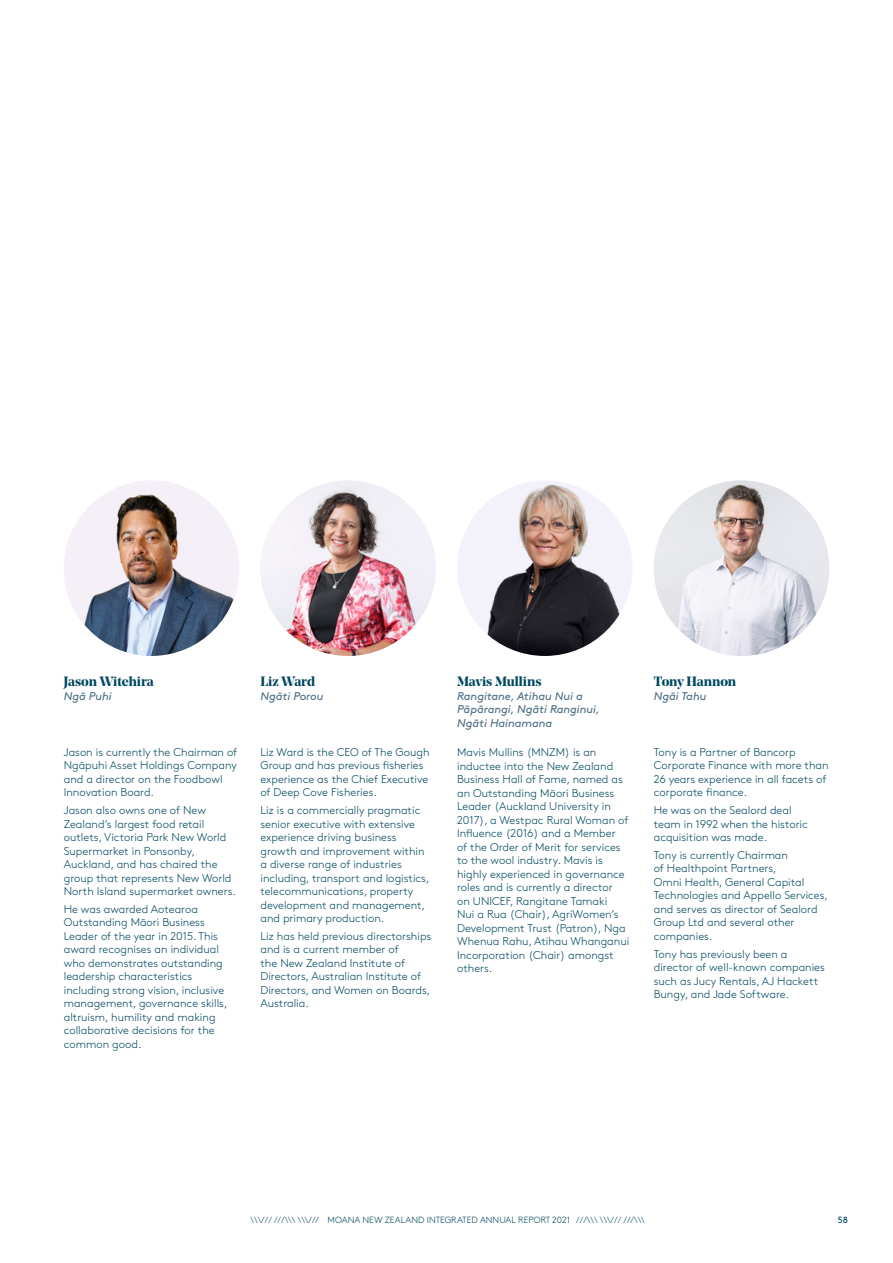
<style>
.page{position:relative;width:893px;height:1263px;background:#fff}
.page>*{position:absolute;margin:0;border:0;box-sizing:border-box;transform-origin:0 0}
.t1{font:700 13.5px "Noe Display";color:#004860}
.t2{font:300 11.25px/13.5px "Brown Pro";color:#004860}
.t3{font:italic 11.25px/13.5px "Brown Pro";color:#4d7087}
.t4{font:300 9px "Brown Pro";color:#004860}
.t5{font:9px "Brown Pro";color:#004860}
</style>
<div class="page">
<img style="left:64px;top:480px;width:175px;height:176px;border-radius:88px">
<img style="left:260px;top:480px;width:176px;height:176px;border-radius:88px">
<img style="left:457px;top:480px;width:175px;height:176px;border-radius:88px">
<img style="left:654px;top:480px;width:175px;height:176px;border-radius:88px">
<p class="t1" style="left:64px;top:673px;width:92px">Jason Witehira</p>
<p class="t3" style="left:64px;top:688px;width:49px">Ngā Puhi</p>
<p class="t2" style="left:64px;top:744px;width:175px">Jason is currently the Chairman of<br>Ngāpuhi Asset Holdings Company and a director on the Foodbowl<br>Innovation Board.</p>
<p class="t2" style="left:64px;top:803px;width:174px">Jason also owns one of New<br>Zealand’s largest food retail outlets, Victoria Park New World<br>Supermarket in Ponsonby,<br>Auckland, and has chaired the group that represents New World<br>North Island supermarket owners.</p>
<p class="t2" style="left:64px;top:901px;width:165px">He was awarded Aotearoa<br>Outstanding Māori Business<br>Leader of the year in 2015. This award recognises an individual who demonstrates outstanding leadership characteristics including strong vision, inclusive management, governance skills, altruism, humility and making collaborative decisions for the common good.</p>
<p class="t1" style="left:260px;top:673px;width:56px">Liz Ward</p>
<p class="t3" style="left:260px;top:688px;width:65px">Ngāti Porou</p>
<p class="t2" style="left:260px;top:744px;width:171px">Liz Ward is the CEO of The Gough<br>Group and has previous fisheries experience as the Chief Executive of Deep Cove Fisheries.</p>
<p class="t2" style="left:260px;top:803px;width:171px">Liz is a commercially pragmatic senior executive with extensive experience driving business growth and improvement within a diverse range of industries including, transport and logistics, telecommunications, property development and management, and primary production.</p>
<p class="t2" style="left:260px;top:928px;width:172px">Liz has held previous directorships and is a current member of<br>the New Zealand Institute of<br>Directors, Australian Institute of<br>Directors, and Women on Boards,<br>Australia.</p>
<p class="t1" style="left:457px;top:673px;width:86px">Mavis Mullins</p>
<p class="t3" style="left:457px;top:688px;width:144px">Rangitane, Atihau Nui a<br>Pāpārangi, Ngāti Ranginui,<br>Ngāti Hainamana</p>
<p class="t2" style="left:457px;top:745px;width:174px">Mavis Mullins (MNZM) is an inductee into the New Zealand<br>Business Hall of Fame, named as an Outstanding Māori Business<br>Leader (Auckland University in<br>2017), a Westpac Rural Woman of<br>Influence (2016) and a Member<br>of the Order of Merit for services to the wool industry. Mavis is highly experienced in governance roles and is currently a director<br>on UNICEF, Rangitane Tamaki<br>Nui a Rua (Chair), AgriWomen’s<br>Development Trust (Patron), Nga<br>Whenua Rahu, Atihau Whanganui<br>Incorporation (Chair) amongst others.</p>
<p class="t1" style="left:654px;top:673px;width:84px">Tony Hannon</p>
<p class="t3" style="left:654px;top:688px;width:54px">Ngāi Tahu</p>
<p class="t2" style="left:654px;top:744px;width:176px">Tony is a Partner of Bancorp<br>Corporate Finance with more than<br>26 years experience in all facets of corporate finance.</p>
<p class="t2" style="left:654px;top:803px;width:156px">He was on the Sealord deal team in 1992 when the historic acquisition was made.</p>
<p class="t2" style="left:654px;top:847px;width:176px">Tony is currently Chairman<br>of Healthpoint Partners,<br>Omni Health, General Capital<br>Technologies and Appello Services, and serves as director of Sealord<br>Group Ltd and several other companies.</p>
<p class="t2" style="left:654px;top:946px;width:173px">Tony has previously been a director of well-known companies such as Jucy Rentals, AJ Hackett<br>Bungy, and Jade Software.</p>
<p class="t4" style="left:251px;top:1213px;width:396px">\\\/// ///\\\ \\\/// MOANA NEW ZEALAND INTEGRATED ANNUAL REPORT 2021 ///\\\ \\\/// ///\\\</p>
<p class="t5" style="left:838px;top:1213px;width:12px">58</p>
</div>
